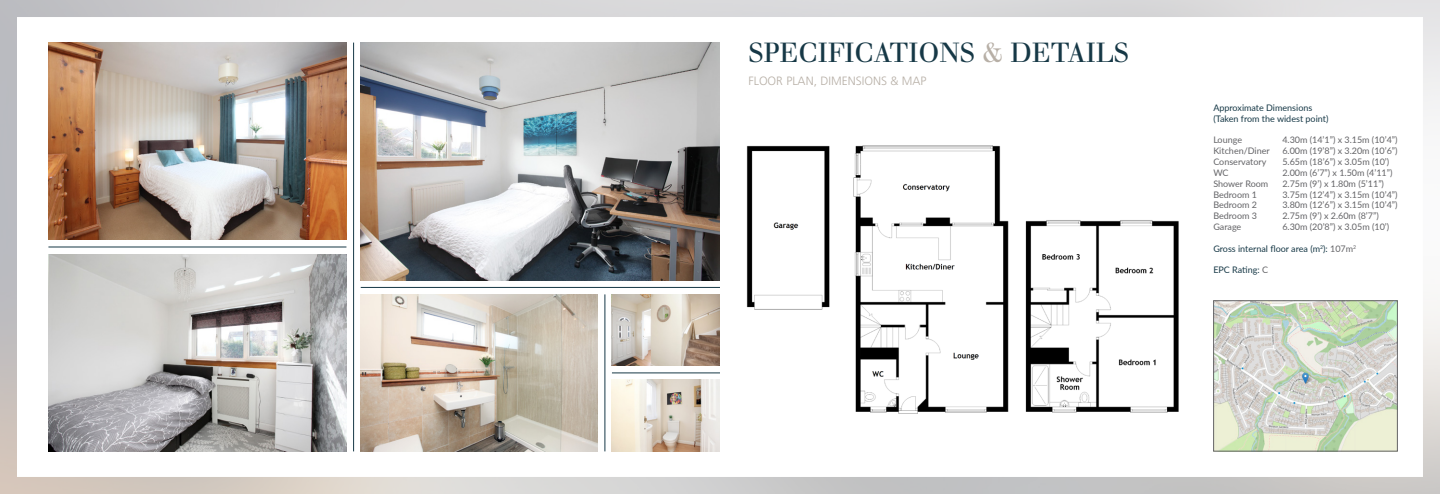
<style>
.page{position:relative;width:1440px;height:494px;background:#fff}
.page>*{position:absolute;margin:0;border:0;box-sizing:border-box;transform-origin:0 0}
.t1{font:27px "Justus";color:#163846}
.t2{font:300 12px "Frutiger";color:#b7afa6}
.t3{font:9px "Lato";color:#636366}
.t4{font:9px/10.8px "Lato";color:#163846}
.s1{color:#b7afa6}
.s2{color:#636366}
</style>
<div class="page">
<img style="left:0;top:0;width:1440px;height:493px">
<img style="left:1215px;top:302px;width:181px;height:147px">
<div style="left:1213px;top:300px;width:185px;height:151px;border:1px solid #636366"></div>
<img style="left:1016px;top:217px;width:178px;height:204px">
<img style="left:48px;top:43px;width:298px;height:197px">
<img style="left:361px;top:43px;width:359px;height:237px">
<img style="left:48px;top:254px;width:298px;height:197px">
<img style="left:361px;top:294px;width:237px;height:157px">
<img style="left:612px;top:294px;width:108px;height:71px">
<img style="left:612px;top:379px;width:108px;height:72px">
<img style="left:743px;top:139px;width:273px;height:282px">
<hr style="left:353px;top:43px;width:1px;height:408px;background:#163846">
<hr style="left:605px;top:294px;width:1px;height:157px;background:#163846">
<hr style="left:361px;top:287px;width:359px;height:1px;background:#163846">
<hr style="left:48px;top:246px;width:298px;height:1px;background:#163846">
<hr style="left:612px;top:372px;width:108px;height:1px;background:#163846">
<h1 class="t1" style="left:748px;top:36px;width:382px">SPECIFICATIONS <span class="s1">&amp;</span> DETAILS</h1>
<h2 class="t2" style="left:748px;top:74px;width:180px">FLOOR PLAN, DIMENSIONS &amp; MAP</h2>
<p class="t4" style="left:1213px;top:102px;width:117px">Approximate Dimensions (Taken from the widest point)</p>
<p class="t3" style="left:1213px;top:133px;width:30px">Lounge</p>
<p class="t3" style="left:1282px;top:133px;width:117px">4.30m (14’1”) x 3.15m (10’4”)</p>
<p class="t3" style="left:1213px;top:144px;width:58px">Kitchen/Diner</p>
<p class="t3" style="left:1282px;top:144px;width:117px">6.00m (19’8”) x 3.20m (10’6”)</p>
<p class="t3" style="left:1213px;top:155px;width:55px">Conservatory</p>
<p class="t3" style="left:1282px;top:155px;width:108px">5.65m (18’6”) x 3.05m (10’)</p>
<p class="t3" style="left:1213px;top:166px;width:17px">WC</p>
<p class="t3" style="left:1282px;top:166px;width:112px">2.00m (6’7”) x 1.50m (4’11”)</p>
<p class="t3" style="left:1213px;top:177px;width:56px">Shower Room</p>
<p class="t3" style="left:1282px;top:177px;width:103px">2.75m (9’) x 1.80m (5’11”)</p>
<p class="t3" style="left:1213px;top:187px;width:45px">Bedroom 1</p>
<p class="t3" style="left:1282px;top:187px;width:117px">3.75m (12’4”) x 3.15m (10’4”)</p>
<p class="t3" style="left:1213px;top:198px;width:45px">Bedroom 2</p>
<p class="t3" style="left:1282px;top:198px;width:117px">3.80m (12’6”) x 3.15m (10’4”)</p>
<p class="t3" style="left:1213px;top:209px;width:45px">Bedroom 3</p>
<p class="t3" style="left:1282px;top:209px;width:98px">2.75m (9’) x 2.60m (8’7”)</p>
<p class="t3" style="left:1213px;top:220px;width:30px">Garage</p>
<p class="t3" style="left:1282px;top:220px;width:108px">6.30m (20’8”) x 3.05m (10’)</p>
<p class="t4" style="left:1213px;top:242px;width:144px">Gross internal floor area (m<sup>2</sup>): <span class="s2">107m</span><sup>2</sup></p>
<p class="t4" style="left:1213px;top:264px;width:56px">EPC Rating: <span class="s2">C</span></p>
</div>
